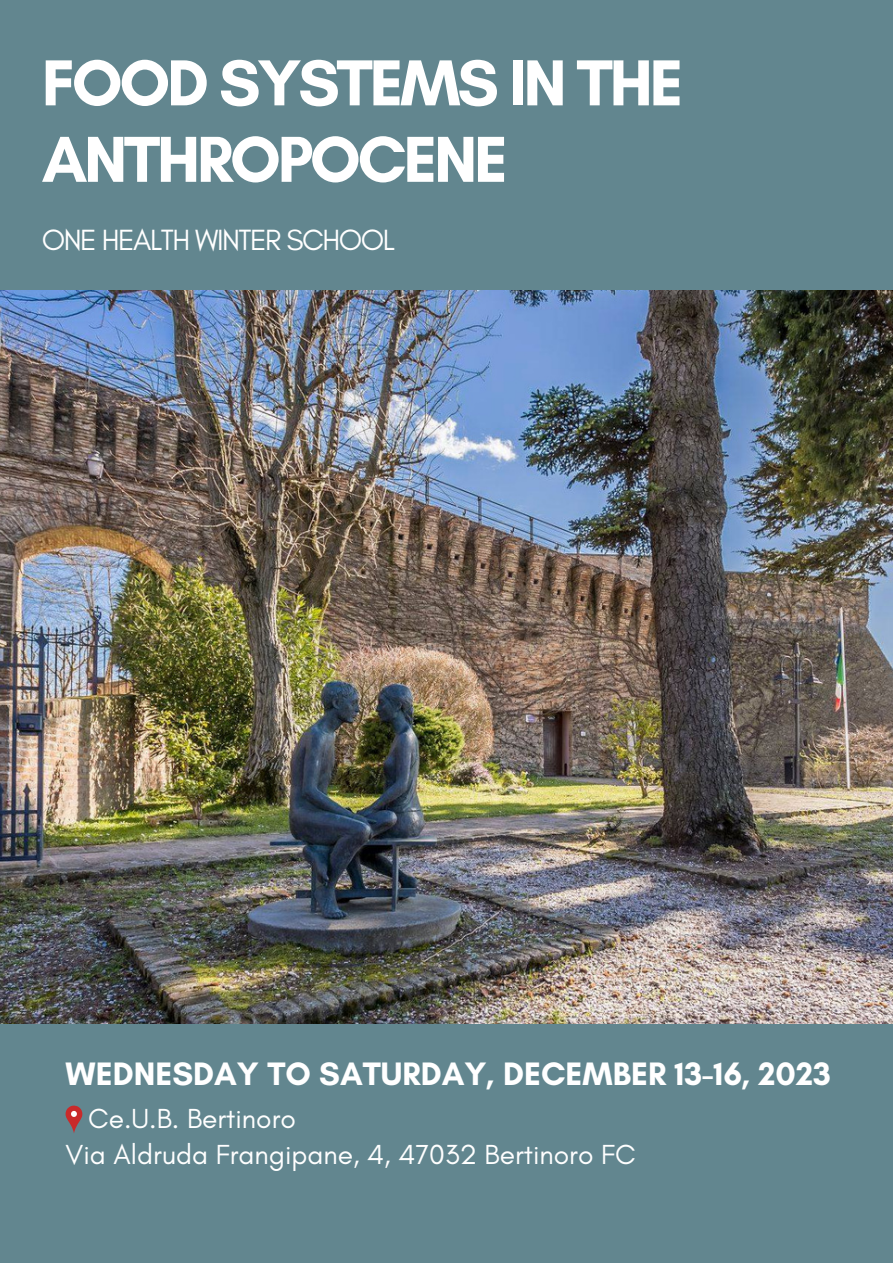
<style>
.page{position:relative;width:893px;height:1264px;background:#fff}
.page>*{position:absolute;margin:0;border:0;box-sizing:border-box;transform-origin:0 0}
.t1{font:700 66.15px/76.5px "Glacial Indifference";letter-spacing:-.05em;color:#fff}
.t2{font:700 33px "Glacial Indifference";color:#fff}
.t3{font:29.85px "Glacial Indifference";letter-spacing:-.05em;color:#fff}
.t4{font:28.05px "Glacial Indifference";color:#fff}
</style>
<div class="page">
<div style="left:0;top:0;width:892px;height:1262px;background:#62868f"></div>
<img style="left:0;top:291px;width:892px;height:732px">
<svg style="left:65px;top:1105px;width:17px;height:28px"></svg>
<p class="t1" style="left:42px;top:44px;width:643px">FOOD SYSTEMS IN THE<br>ANTHROPOCENE</p>
<p class="t3" style="left:42px;top:222px;width:355px">ONE HEALTH WINTER SCHOOL</p>
<p class="t2" style="left:65px;top:1053px;width:766px">WEDNESDAY TO SATURDAY, DECEMBER 13-16, 2023</p>
<p class="t4" style="left:88px;top:1101px;width:209px">Ce.U.B. Bertinoro</p>
<p class="t4" style="left:65px;top:1137px;width:571px">Via Aldruda Frangipane, 4, 47032 Bertinoro FC</p>
</div>
